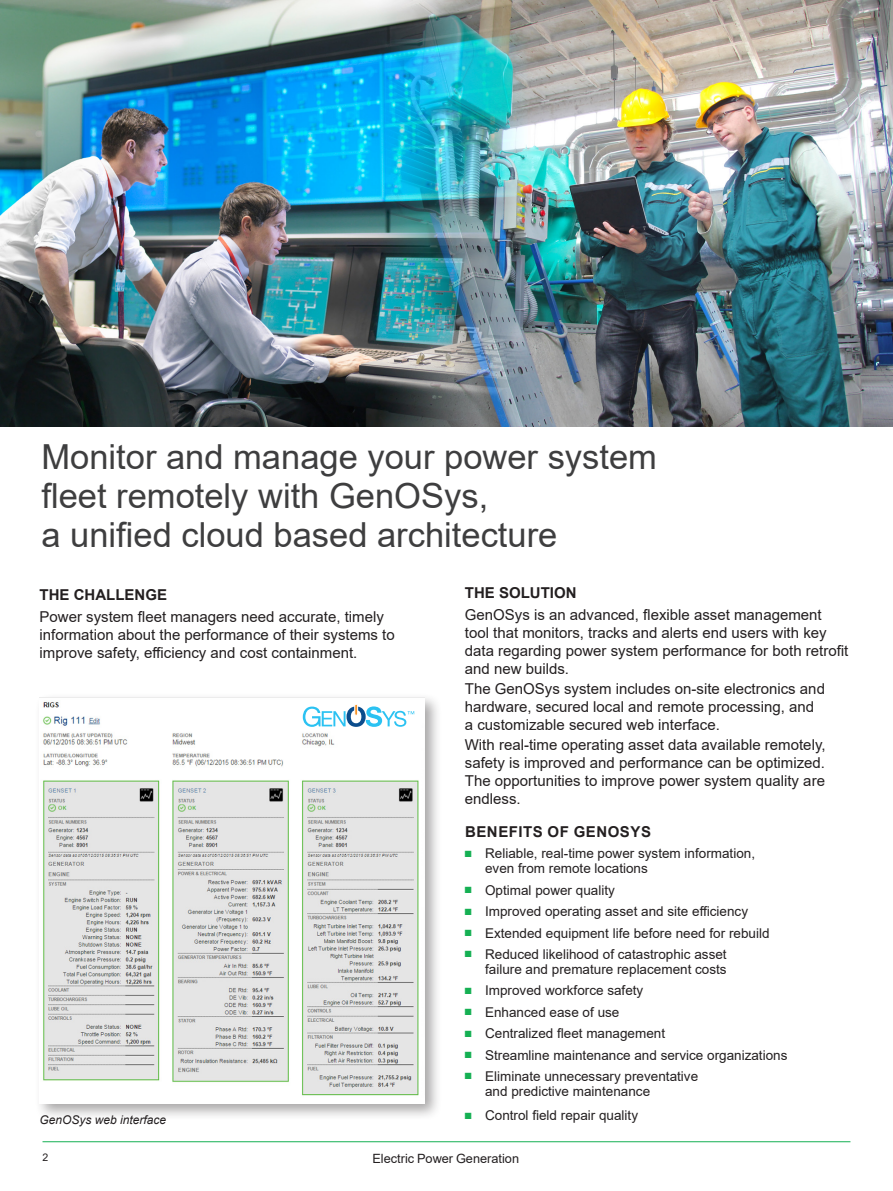
<style>
.page{position:relative;width:893px;height:1191px;background:#fff}
.page>*{position:absolute;margin:0;border:0;box-sizing:border-box;transform-origin:0 0}
.Body_-_Intro{font:34.5px/39px "Arial";color:#3e3e3f}
.Body_-_Copy{font:15px/18px "Arial";color:#231f20}
.t1{font:700 15px "Arial";color:#231f20}
.t2{font:700 15px "Arial";letter-spacing:.035em;color:#231f20}
.t3{font:13.5px/15px "Arial";color:#231f20}
.t4{font:12.75px "Arial";color:#231f20}
.Body_-_Copy-2{font:italic 12px "Arial";color:#231f20}
.t5{font:10.5px "Arial";color:#231f20}
.s1{color:#15b053}
</style>
<div class="page">
<hr style="left:43px;top:1141px;width:807px;height:1px;background:#15b053">
<img style="left:0;top:0;width:893px;height:427px">
<div style="left:35px;top:693px;width:407px;height:428px;background:#231f20;opacity:.4"></div>
<img style="left:40px;top:698px;width:384px;height:405px">
<svg style="left:303px;top:704px;width:111px;height:23px"></svg>
<div style="left:354px;top:704px;width:4px;height:11px;border:1px solid #fff"></div>
<p class="Body_-_Intro" style="left:41px;top:437px;width:617px">Monitor and manage your power system fleet remotely with GenOSys,</p>
<p class="Body_-_Intro" style="left:41px;top:515px;width:517px">a unified cloud based architecture</p>
<p class="t1" style="left:40px;top:584px;width:129px">THE CHALLENGE</p>
<p class="Body_-_Copy" style="left:40px;top:607px;width:357px">Power system fleet managers need accurate, timely information about the performance of their systems to improve safety, efficiency and cost containment.</p>
<p class="t1" style="left:465px;top:581px;width:113px">THE SOLUTION</p>
<p class="Body_-_Copy" style="left:465px;top:605px;width:385px">GenOSys is an advanced, flexible asset management tool that monitors, tracks and alerts end users with key data regarding power system performance for both retrofit and new builds.</p>
<p class="Body_-_Copy" style="left:465px;top:679px;width:362px">The GenOSys system includes on-site electronics and hardware, secured local and remote processing, and a customizable secured web interface.</p>
<p class="Body_-_Copy" style="left:465px;top:735px;width:362px;text-align:justify">With real-time operating asset data available remotely, safety is improved and performance can be optimized.<br>The opportunities to improve power system quality are endless.</p>
<p class="t2" style="left:465px;top:821px;width:187px">BENEFITS OF GENOSYS</p>
<p class="t3" style="left:485px;top:846px;width:272px;text-indent:-20px"><span class="s1">■</span> Reliable, real-time power system information, even from remote locations</p>
<p class="t3" style="left:465px;top:882px;width:152px"><span class="s1">■</span> Optimal power quality</p>
<p class="t3" style="left:465px;top:904px;width:285px"><span class="s1">■</span> Improved operating asset and site efficiency</p>
<p class="t3" style="left:465px;top:925px;width:306px"><span class="s1">■</span> Extended equipment life before need for rebuild</p>
<p class="t3" style="left:465px;top:946px;width:263px;text-align:right"><span class="s1">■</span> Reduced likelihood of catastrophic asset failure and premature replacement costs</p>
<p class="t3" style="left:465px;top:983px;width:180px"><span class="s1">■</span> Improved workforce safety</p>
<p class="t3" style="left:465px;top:1004px;width:156px"><span class="s1">■</span> Enhanced ease of use</p>
<p class="t3" style="left:465px;top:1025px;width:202px"><span class="s1">■</span> Centralized fleet management</p>
<p class="t3" style="left:465px;top:1047px;width:324px"><span class="s1">■</span> Streamline maintenance and service organizations</p>
<p class="t3" style="left:485px;top:1068px;width:215px;text-indent:-20px"><span class="s1">■</span> Eliminate unnecessary preventative and predictive maintenance</p>
<p class="Body_-_Copy-2" style="left:40px;top:1112px;width:128px">GenOSys web interface</p>
<p class="t3" style="left:465px;top:1108px;width:175px"><span class="s1">■</span> Control field repair quality</p>
<p class="t5" style="left:43px;top:1150px;width:7px">2</p>
<p class="t4" style="left:372px;top:1150px;width:148px">Electric Power Generation</p>
</div>
